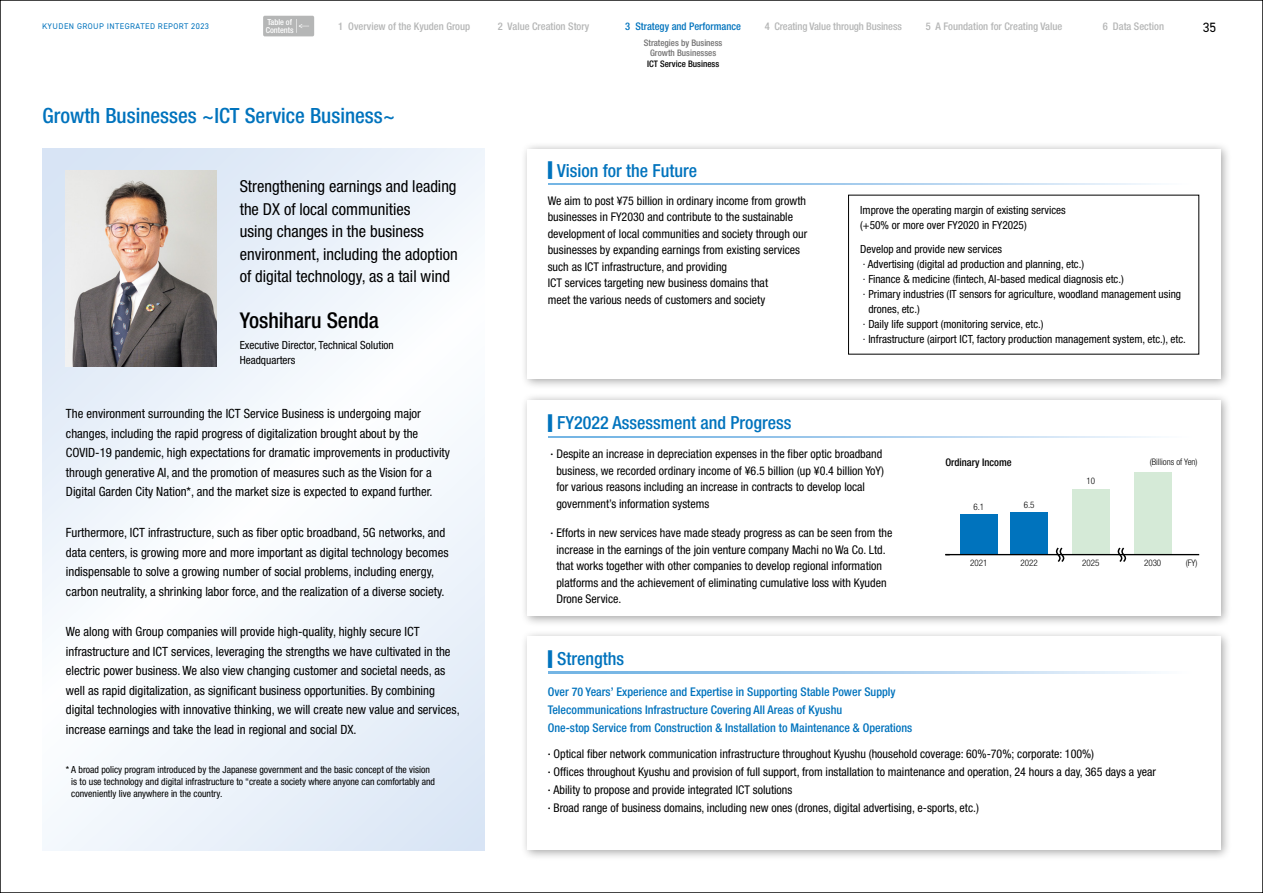
<style>
.page{position:relative;width:1263px;height:893px;background:#fff}
.page>*{position:absolute;margin:0;border:0;box-sizing:border-box;transform-origin:0 0}
.t1{font:500 condensed 21.75px "Helvetica Neue LT Std";color:#000}
.t2{font:500 condensed 21px "Helvetica Neue LT Std";color:#0073bd}
.t3{font:500 condensed 18px "Helvetica Neue LT Std";color:#0073bd}
.t4{font:condensed 16.5px/22.5px "Helvetica Neue LT Std";color:#000}
.t5{font:13.5px "DIN2014";color:#000}
.t6{font:condensed 12.75px/19.5px "Helvetica Neue LT Std";color:#000}
.t7{font:condensed 12px/16.5px "Helvetica Neue LT Std";color:#000}
.t8{font:500 condensed 12px/18px "Helvetica Neue LT Std";color:#0073bd}
.t9{font:condensed 11.25px/15px "Helvetica Neue LT Std";color:#000}
.t10{font:500 condensed 10.5px "Helvetica Neue LT Std";color:#b5b6b6}
.t11{font:500 condensed 10.5px "Helvetica Neue LT Std";color:#0073bd}
.t12{font:500 condensed 10.5px "Helvetica Neue LT Std";color:#000}
.t13{font:condensed 9.75px/12px "Helvetica Neue LT Std";color:#000}
.t14{font:300 condensed 9px "Helvetica Neue LT Std";color:#000}
.t15{font:500 condensed 9px/10.5px "Helvetica Neue LT Std";color:#727171;text-align:center}
.t16{font:500 condensed 9px "Helvetica Neue LT Std";color:#000}
.t17{font:8.25px "DIN2014";letter-spacing:.05em;color:#0073bd}
.t18{font:500 condensed 8.25px "Helvetica Neue LT Std";color:#fff}
.s1{font-family:"Hiragino UD Sans Std W6";font-weight:400;font-stretch:normal;font-size:23.4px}
.s2{font-weight:500}
</style>
<div class="page">
<svg style="left:43px;top:149px;width:442px;height:701px"></svg>
<div style="left:520px;top:142px;width:712px;height:248px;background:#000;opacity:.35"></div>
<div style="left:527px;top:149px;width:693px;height:230px;background:#fff"></div>
<div style="left:520px;top:393px;width:712px;height:234px;background:#000;opacity:.35"></div>
<div style="left:527px;top:400px;width:693px;height:215px;background:#fff"></div>
<div style="left:520px;top:630px;width:712px;height:231px;background:#000;opacity:.35"></div>
<div style="left:527px;top:637px;width:693px;height:213px;background:#fff"></div>
<img style="left:66px;top:170px;width:150px;height:196px">
<div style="left:263px;top:16px;width:51px;height:20px;background:#b5b6b6;border-radius:2px"></div>
<svg style="left:296px;top:19px;width:13px;height:14px"></svg>
<svg style="left:548px;top:184px;width:608px;height:1px"></svg>
<div style="left:960px;top:514px;width:38px;height:41px;background:#0073bd"></div>
<div style="left:1010px;top:512px;width:38px;height:43px;background:#0073bd"></div>
<div style="left:1072px;top:489px;width:38px;height:66px;background:#d5ead7"></div>
<div style="left:1134px;top:472px;width:37px;height:83px;background:#d5ead7"></div>
<hr style="left:945px;top:554px;width:254px;height:1px;background:#000">
<svg style="left:1052px;top:547px;width:16px;height:15px"></svg>
<svg style="left:1114px;top:547px;width:15px;height:15px"></svg>
<svg style="left:548px;top:436px;width:608px;height:1px"></svg>
<svg style="left:548px;top:672px;width:608px;height:1px"></svg>
<p class="t17" style="left:42px;top:21px;width:168px">KYUDEN GROUP INTEGRATED REPORT 2023</p>
<p class="t18" style="left:267px;top:17px;width:26px">Table of</p>
<p class="t10" style="left:338px;top:20px;width:134px">1 Overview of the Kyuden Group</p>
<p class="t10" style="left:498px;top:20px;width:93px">2 Value Creation Story</p>
<p class="t11" style="left:625px;top:20px;width:117px">3 Strategy and Performance</p>
<p class="t10" style="left:765px;top:20px;width:139px">4 Creating Value through Business</p>
<p class="t10" style="left:926px;top:20px;width:138px">5 A Foundation for Creating Value</p>
<p class="t10" style="left:1103px;top:20px;width:63px">6 Data Section</p>
<p class="t18" style="left:266px;top:25px;width:29px">Contents</p>
<p class="t5" style="left:1203px;top:19px;width:15px">35</p>
<p class="t15" style="left:644px;top:37px;width:80px">Strategies by Business<br>Growth Businesses</p>
<p class="t16" style="left:647px;top:58px;width:74px">ICT Service Business</p>
<h2 class="t2" style="left:43px;top:103px;width:354px">Growth Businesses ~ICT Service Business~</h2>
<h3 class="t4" style="left:240px;top:175px;width:220px">Strengthening earnings and leading the DX of local communities<br>using changes in the business environment, including the adoption of digital technology, as a tail wind</h3>
<h1 class="t1" style="left:240px;top:307px;width:141px">Yoshiharu Senda</h1>
<p class="t9" style="left:240px;top:338px;width:156px">Executive Director, Technical Solution<br>Headquarters</p>
<p class="t6" style="left:66px;top:404px;width:386px">The environment surrounding the ICT Service Business is undergoing major changes, including the rapid progress of digitalization brought about by the COVID-19 pandemic, high expectations for dramatic improvements in productivity through generative AI, and the promotion of measures such as the Vision for a Digital Garden City Nation*, and the market size is expected to expand further.</p>
<p class="t6" style="left:66px;top:523px;width:384px">Furthermore, ICT infrastructure, such as fiber optic broadband, 5G networks, and data centers, is growing more and more important as digital technology becomes indispensable to solve a growing number of social problems, including energy, carbon neutrality, a shrinking labor force, and the realization of a diverse society.</p>
<p class="t6" style="left:66px;top:622px;width:395px">We along with Group companies will provide high-quality, highly secure ICT infrastructure and ICT services, leveraging the strengths we have cultivated in the electric power business. We also view changing customer and societal needs, as well as rapid digitalization, as significant business opportunities. By combining digital technologies with innovative thinking, we will create new value and services, increase earnings and take the lead in regional and social DX.</p>
<p class="t13" style="left:71px;top:764px;width:365px;text-indent:-5px">* A broad policy program introduced by the Japanese government and the basic concept of the vision is to use technology and digital infrastructure to “create a society where anyone can comfortably and conveniently live anywhere in the country.</p>
<h3 class="t3" style="left:548px;top:159px;width:151px"><span class="s1">■</span> Vision for the Future</h3>
<p class="t7" style="left:548px;top:192px;width:261px">We aim to post ¥75 billion in ordinary income from growth businesses in FY2030 and contribute to the sustainable development of local communities and society through our businesses by expanding earnings from existing services such as ICT infrastructure, and providing<br>ICT services targeting new business domains that<br>meet the various needs of customers and society</p>
<h3 class="t3" style="left:548px;top:412px;width:245px"><span class="s1">■</span> FY2022 Assessment and Progress</h3>
<p class="t9" style="left:860px;top:203px;width:207px">Improve the operating margin of existing services (+50% or more over FY2020 in FY2025)</p>
<p class="t9" style="left:860px;top:241px;width:143px">Develop and provide new services</p>
<p class="t9" style="left:863px;top:256px;width:223px">· Advertising (digital ad production and planning, etc.)</p>
<p class="t9" style="left:863px;top:271px;width:262px">· Finance &amp; medicine (fintech, AI-based medical diagnosis etc.)</p>
<p class="t9" style="left:863px;top:286px;width:320px">· Primary industries (IT sensors for agriculture, woodland management using</p>
<p class="t9" style="left:868px;top:301px;width:53px">drones, etc.)</p>
<p class="t9" style="left:863px;top:316px;width:182px">· Daily life support (monitoring service, etc.)</p>
<p class="t9" style="left:863px;top:331px;width:324px">· Infrastructure (airport ICT, factory production management system, etc.), etc.</p>
<p class="t7" style="left:556px;top:446px;width:329px;text-indent:-6px"><span class="s2">·</span> Despite an increase in depreciation expenses in the fiber optic broadband business, we recorded ordinary income of ¥6.5 billion (up ¥0.4 billion YoY) for various reasons including an increase in contracts to develop local government’s information systems</p>
<p class="t7" style="left:556px;top:524px;width:338px;text-indent:-6px"><span class="s2">·</span> Efforts in new services have made steady progress as can be seen from the increase in the earnings of the join venture company Machi no Wa Co. Ltd. that works together with other companies to develop regional information platforms and the achievement of eliminating cumulative loss with Kyuden Drone Service.</p>
<h3 class="t3" style="left:548px;top:648px;width:78px"><span class="s1">■</span> Strengths</h3>
<p class="t12" style="left:945px;top:456px;width:68px">Ordinary Income</p>
<p class="t14" style="left:1150px;top:456px;width:49px">(Billions of Yen)</p>
<p class="t14" style="left:973px;top:502px;width:12px">6.1</p>
<p class="t14" style="left:1024px;top:499px;width:12px">6.5</p>
<p class="t14" style="left:1086px;top:476px;width:10px">10</p>
<p class="t14" style="left:970px;top:557px;width:19px">2021</p>
<p class="t14" style="left:1082px;top:557px;width:19px">2025</p>
<p class="t14" style="left:1144px;top:557px;width:19px">2030</p>
<p class="t14" style="left:1020px;top:557px;width:19px">2022</p>
<p class="t14" style="left:1186px;top:557px;width:13px">(FY)</p>
<p class="t8" style="left:548px;top:682px;width:366px">Over 70 Years’ Experience and Expertise in Supporting Stable Power Supply<br>Telecommunications Infrastructure Covering All Areas of Kyushu<br>One-stop Service from Construction &amp; Installation to Maintenance &amp; Operations</p>
<p class="t7" style="left:548px;top:745px;width:610px;line-height:18px"><span class="s2">·</span> Optical fiber network communication infrastructure throughout Kyushu (household coverage: 60%-70%; corporate: 100%)<br><span class="s2">·</span> Offices throughout Kyushu and provision of full support, from installation to maintenance and operation, 24 hours a day, 365 days a year <span class="s2">·</span> Ability to propose and provide integrated ICT solutions<br><span class="s2">·</span> Broad range of business domains, including new ones (drones, digital advertising, e-sports, etc.)</p>
</div>
